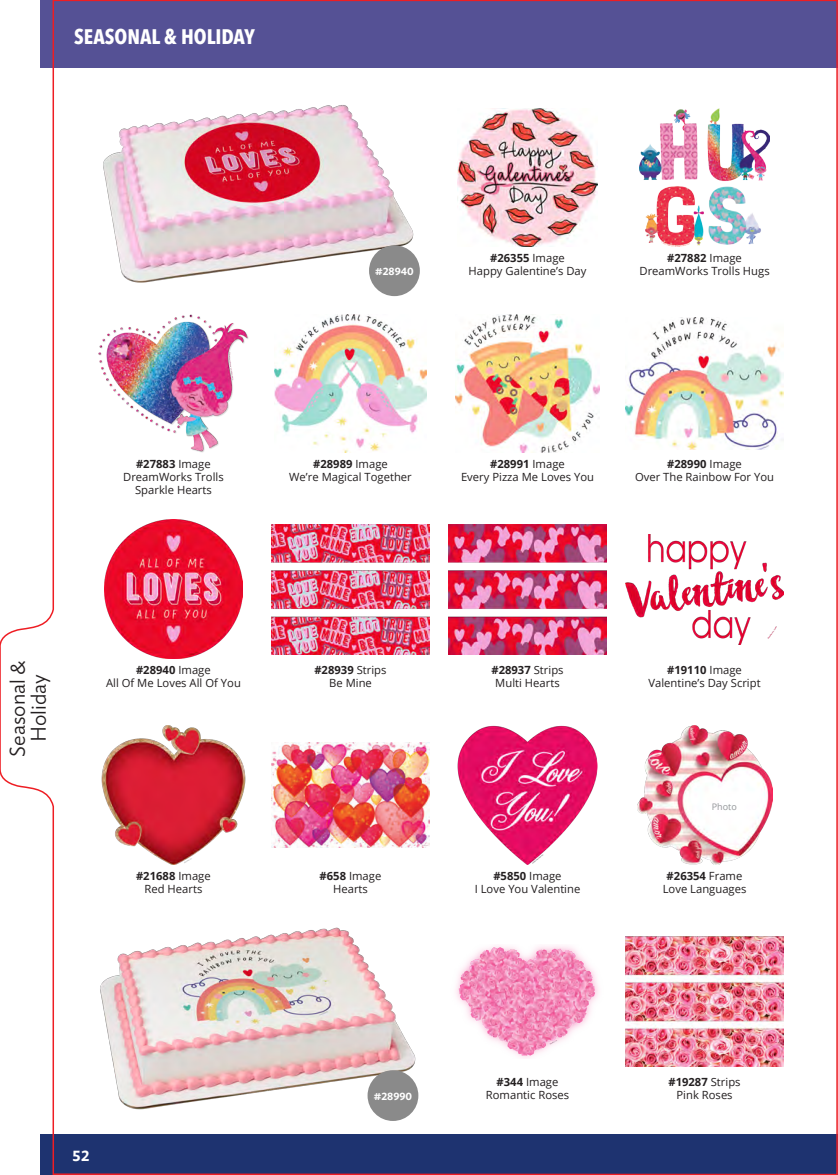
<style>
.page{position:relative;width:838px;height:1175px;background:#fff}
.page>*{position:absolute;margin:0;border:0;box-sizing:border-box;transform-origin:0 0}
.t1{font:700 21px "Avenir Next Condensed";color:#fff}
.t2{font:300 21px/21px "Ideal Sans";color:#231f20;text-align:center}
.t3{font:600 15px "Ideal Sans";color:#fff}
.Product_Details{font:11.25px/12.8px "Open Sans";letter-spacing:-.005em;color:#231f20;text-align:center}
.Product_Details-2{font:700 11.25px "Open Sans";letter-spacing:-.005em;color:#231f20}
.t4{font:600 10.5px "Ideal Sans";color:#fff}
.Listing_Licensed{font:9px "Open Sans";color:#939598}
.s1{font-weight:400}
.s2{font-weight:700}
</style>
<div class="page">
<img style="left:0;top:0;width:837px;height:1174px">
<p class="t1" style="left:74px;top:24px;width:182px">SEASONAL &amp; HOLIDAY</p>
<p class="t4" style="left:375px;top:263px;width:40px">#28940</p>
<p class="Product_Details-2" style="left:490px;top:250px;width:76px">#26355 <span class="s1">Image</span></p>
<p class="Product_Details" style="left:468px;top:264px;width:119px">Happy Galentine’s Day</p>
<p class="Product_Details-2" style="left:667px;top:250px;width:76px">#27882 <span class="s1">Image</span></p>
<p class="Product_Details" style="left:639px;top:264px;width:132px">DreamWorks Trolls Hugs</p>
<p class="Product_Details-2" style="left:136px;top:456px;width:76px">#27883 <span class="s1">Image</span></p>
<p class="Product_Details" style="left:123px;top:470px;width:102px">DreamWorks Trolls<br>Sparkle Hearts</p>
<p class="Product_Details-2" style="left:313px;top:456px;width:76px">#28989 <span class="s1">Image</span></p>
<p class="Product_Details" style="left:289px;top:470px;width:124px">We’re Magical Together</p>
<p class="Product_Details-2" style="left:490px;top:456px;width:76px">#28991 <span class="s1">Image</span></p>
<p class="Product_Details" style="left:461px;top:470px;width:135px">Every Pizza Me Loves You</p>
<p class="Product_Details-2" style="left:667px;top:456px;width:76px">#28990 <span class="s1">Image</span></p>
<p class="Product_Details" style="left:634px;top:470px;width:141px">Over The Rainbow For You</p>
<p class="t2" style="left:5px;top:756px;width:98px;rotate:-90deg">Seasonal &amp;<br>Holiday</p>
<p class="Product_Details-2" style="left:136px;top:662px;width:76px">#28940 <span class="s1">Image</span></p>
<p class="Product_Details" style="left:106px;top:676px;width:136px">All Of Me Loves All Of You</p>
<p class="Product_Details-2" style="left:136px;top:868px;width:76px">#21688 <span class="s1">Image</span></p>
<p class="Product_Details" style="left:144px;top:882px;width:59px">Red Hearts</p>
<p class="Product_Details-2" style="left:314px;top:662px;width:74px">#28939 <span class="s1">Strips</span></p>
<p class="Product_Details" style="left:329px;top:676px;width:44px">Be Mine</p>
<p class="Product_Details" style="left:319px;top:869px;width:63px"><span class="s2">#658</span> Image</p>
<p class="Product_Details" style="left:333px;top:882px;width:36px">Hearts</p>
<p class="Product_Details-2" style="left:491px;top:662px;width:74px">#28937 <span class="s1">Strips</span></p>
<p class="Product_Details" style="left:495px;top:676px;width:66px">Multi Hearts</p>
<p class="Product_Details-2" style="left:493px;top:868px;width:70px">#5850 <span class="s1">Image</span></p>
<p class="Product_Details" style="left:474px;top:882px;width:107px">I Love You Valentine</p>
<p class="Product_Details-2" style="left:667px;top:662px;width:76px">#19110 <span class="s1">Image</span></p>
<p class="Product_Details" style="left:648px;top:676px;width:114px">Valentine’s Day Script</p>
<p class="Listing_Licensed" style="left:711px;top:800px;width:26px">Photo</p>
<p class="Product_Details-2" style="left:666px;top:868px;width:77px">#26354 <span class="s1">Frame</span></p>
<p class="Product_Details" style="left:662px;top:882px;width:85px">Love Languages</p>
<p class="t3" style="left:72px;top:1143px;width:19px">52</p>
<p class="t4" style="left:373px;top:1087px;width:40px">#28990</p>
<p class="Product_Details" style="left:496px;top:1075px;width:63px"><span class="s2">#344</span> Image</p>
<p class="Product_Details" style="left:485px;top:1088px;width:85px">Romantic Roses</p>
<p class="Product_Details-2" style="left:668px;top:1074px;width:74px">#19287 <span class="s1">Strips</span></p>
<p class="Product_Details" style="left:676px;top:1088px;width:58px">Pink Roses</p>
</div>
